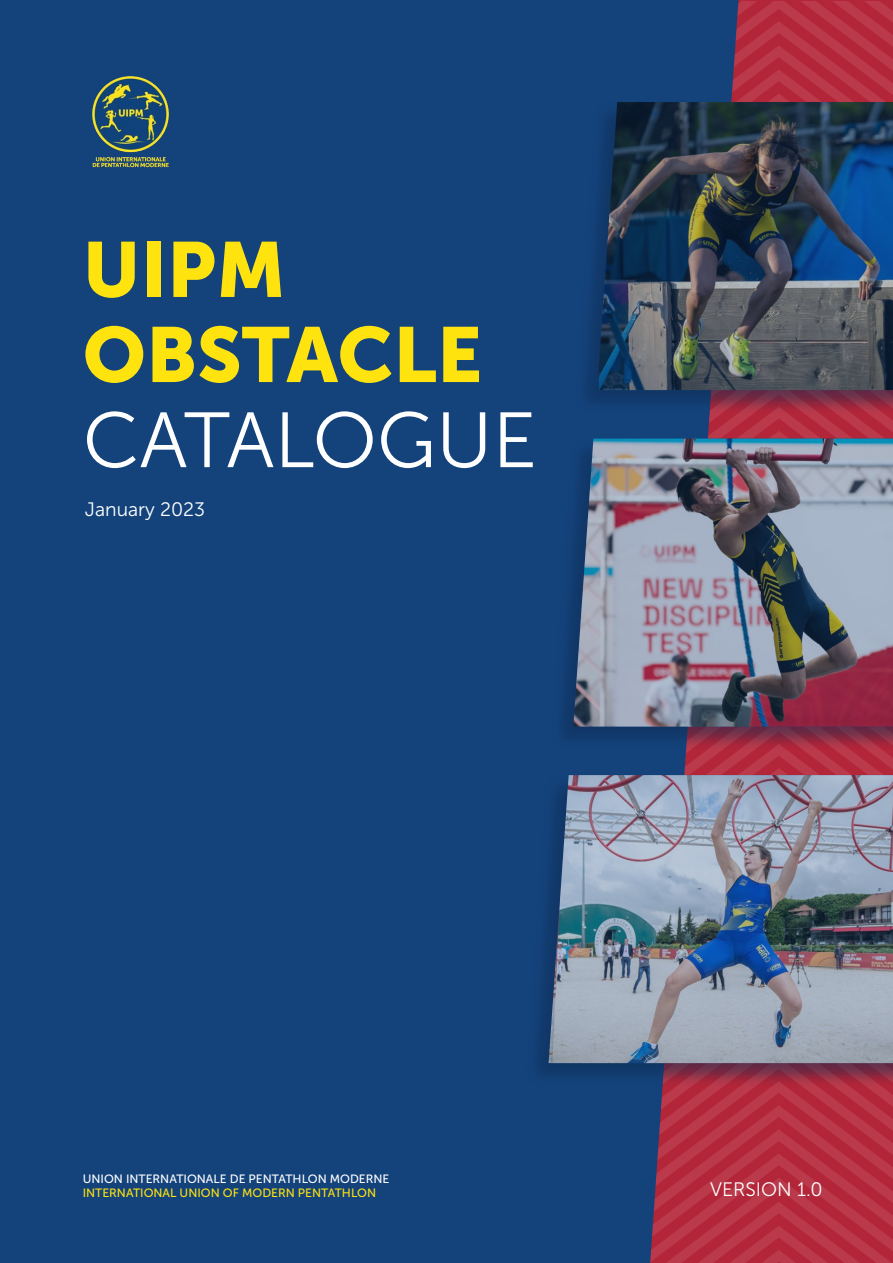
<style>
.page{position:relative;width:893px;height:1263px;background:#fff}
.page>*{position:absolute;margin:0;border:0;box-sizing:border-box;transform-origin:0 0}
.t1{font:78px "Museo Sans 300";color:#fff}
.t2{font:77.4px/85.1px "Museo Sans 900";color:#ffe30f}
.t3{font:19.35px "Museo Sans 300";color:#fff}
.t4{font:12px "Museo Sans 500";color:#fff}
.t5{font:12px "Museo Sans 500";color:#ffe30f}
</style>
<div class="page">
<div style="left:0;top:0;width:650px;height:1263px;background:#14437c"></div>
<img style="left:73px;top:62px;width:114px;height:128px">
<svg style="left:650px;top:1px;width:243px;height:20px;background:#7b3656"></svg>
<svg style="left:650px;top:21px;width:243px;height:24px;background:#7c3656"></svg>
<svg style="left:650px;top:45px;width:243px;height:24px;background:#7d3655"></svg>
<svg style="left:650px;top:69px;width:243px;height:25px;background:#7f3555"></svg>
<svg style="left:650px;top:94px;width:243px;height:6px"></svg>
<svg style="left:650px;top:414px;width:243px;height:17px;background:#8e344f"></svg>
<svg style="left:650px;top:431px;width:243px;height:6px"></svg>
<svg style="left:650px;top:751px;width:243px;height:17px;background:#9e3249"></svg>
<svg style="left:650px;top:768px;width:243px;height:5px"></svg>
<svg style="left:650px;top:1087px;width:243px;height:176px;background:#b22f42"></svg>
<div style="left:574px;top:100px;width:319px;height:314px;background:#0d2a50;opacity:.5"></div>
<img style="left:597px;top:102px;width:296px;height:288px">
<div style="left:550px;top:437px;width:343px;height:314px;background:#0d2a50;opacity:.5"></div>
<img style="left:573px;top:439px;width:320px;height:288px">
<div style="left:525px;top:773px;width:368px;height:314px;background:#0d2a50;opacity:.5"></div>
<img style="left:549px;top:775px;width:344px;height:288px">
<h2 class="t2" style="left:83px;top:227px;width:401px">UIPM<br>OBSTACLE</h2>
<h1 class="t1" style="left:83px;top:398px;width:456px">CATALOGUE</h1>
<h3 class="t3" style="left:85px;top:499px;width:122px">January 2023</h3>
<p class="t4" style="left:83px;top:1172px;width:308px">UNION INTERNATIONALE DE PENTATHLON MODERNE</p>
<p class="t5" style="left:83px;top:1186px;width:295px">INTERNATIONAL UNION OF MODERN PENTATHLON</p>
<h3 class="t3" style="left:710px;top:1179px;width:114px">VERSION 1.0</h3>
</div>
